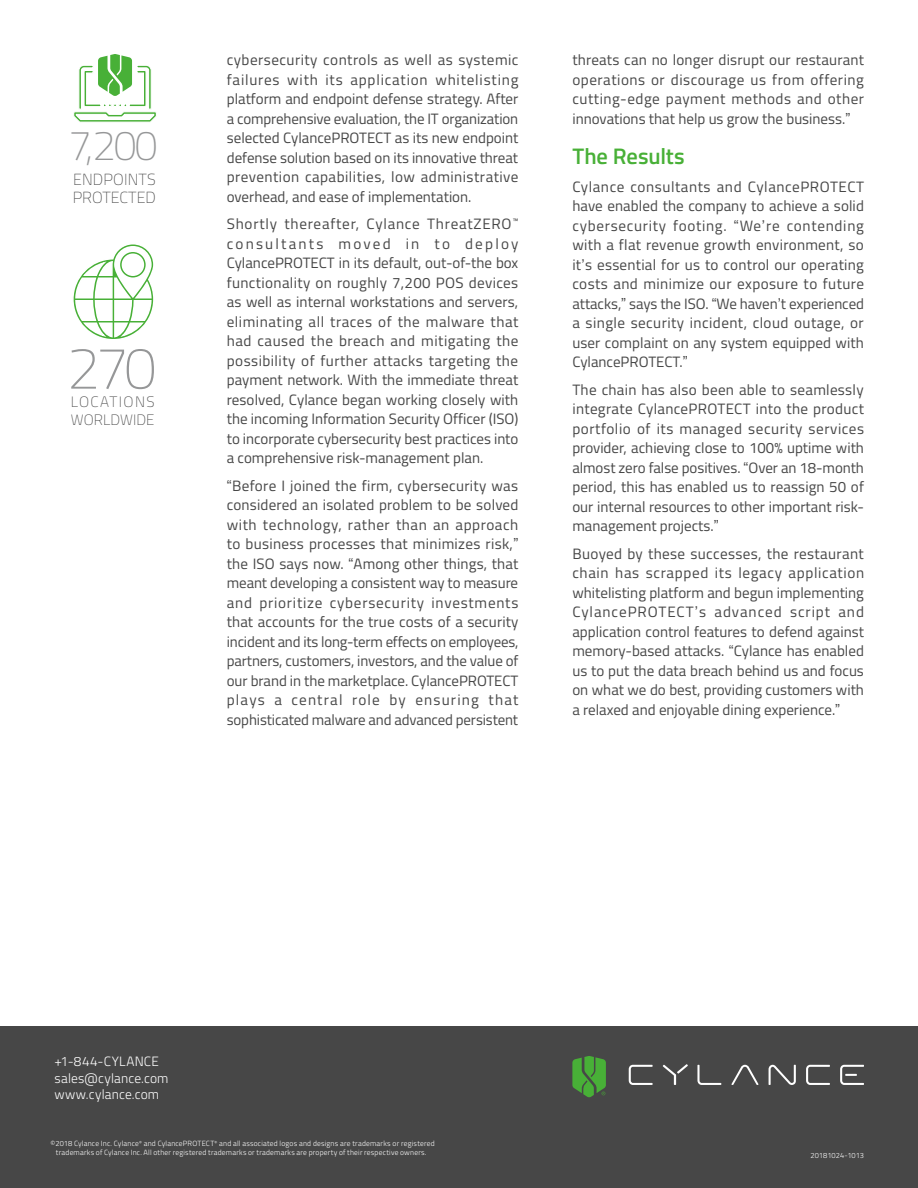
<style>
.page{position:relative;width:918px;height:1188px;background:#fff}
.page>*{position:absolute;margin:0;border:0;box-sizing:border-box;transform-origin:0 0}
.t1{font:100 59.1px "Titillium";color:#969798}
.t2{font:100 42px "Titillium";color:#969798}
.t3{font:600 22.5px "Titillium";letter-spacing:-.005em;color:#48b037}
.t4{font:100 16.05px/18.1px "Titillium";letter-spacing:.005em;color:#474747}
.t5{font:15px/19.5px "Titillium";color:#474747;text-align:justify}
.t6{font:100 15px/18px "Titillium";letter-spacing:.02em;color:#474747}
.t7{font:300 13.5px/16.5px "Titillium";letter-spacing:.015em;color:#fff}
.t8{font:300 7.5px/9px "Titillium";letter-spacing:.025em;color:#fff;text-align:center}
.t9{font:300 7.5px "Titillium";letter-spacing:.005em;color:#fff}
.s1{font-family:"Arial"}
</style>
<div class="page">
<div style="left:0;top:1026px;width:918px;height:162px;background:#474747"></div>
<svg style="left:572px;top:1056px;width:34px;height:41px"></svg>
<svg style="left:629px;top:1064px;width:235px;height:21px"></svg>
<svg style="left:73px;top:54px;width:83px;height:68px"></svg>
<svg style="left:73px;top:244px;width:81px;height:95px"></svg>
<h2 class="t2" style="left:68px;top:116px;width:91px">7,200</h2>
<p class="t4" style="left:73px;top:170px;width:85px">ENDPOINTS<br>PROTECTED</p>
<h1 class="t1" style="left:67px;top:326px;width:91px">270</h1>
<p class="t6" style="left:71px;top:392px;width:85px">LOCATIONS<br>WORLDWIDE</p>
<p class="t5" style="left:227px;top:50px;width:293px">cybersecurity controls as well as systemic failures with its application whitelisting platform and endpoint defense strategy. After a comprehensive evaluation, the IT organization selected CylancePROTECT as its new endpoint defense solution based on its innovative threat prevention capabilities, low administrative overhead, and ease of implementation.</p>
<p class="t5" style="left:227px;top:214px;width:293px">Shortly thereafter, Cylance ThreatZERO<sup>™ </sup>consultants moved in to deploy CylancePROTECT in its default, out-of-the box functionality on roughly 7,200 POS devices as well as internal workstations and servers, eliminating all traces of the malware that had caused the breach and mitigating the possibility of further attacks targeting the payment network. With the immediate threat resolved, Cylance began working closely with the incoming Information Security Officer (ISO) to incorporate cybersecurity best practices into a comprehensive risk-management plan.</p>
<p class="t5" style="left:227px;top:475px;width:293px"><span class="s1">“</span>Before I joined the firm, cybersecurity was considered an isolated problem to be solved with technology, rather than an approach to business processes that minimizes risk,<span class="s1">” </span>the ISO says now. <span class="s1">“</span>Among other things, that meant developing a consistent way to measure and prioritize cybersecurity investments that accounts for the true costs of a security incident and its long-term effects on employees, partners, customers, investors, and the value of our brand in the marketplace. CylancePROTECT plays a central role by ensuring that sophisticated malware and advanced persistent</p>
<p class="t5" style="left:572px;top:50px;width:293px">threats can no longer disrupt our restaurant operations or discourage us from offering cutting-edge payment methods and other innovations that help us grow the business.<span class="s1">”</span></p>
<h3 class="t3" style="left:572px;top:139px;width:114px">The Results</h3>
<p class="t5" style="left:572px;top:176px;width:293px">Cylance consultants and CylancePROTECT have enabled the company to achieve a solid cybersecurity footing. <span class="s1">“</span>We<span class="s1">’</span>re contending with a flat revenue growth environment, so it<span class="s1">’</span>s essential for us to control our operating costs and minimize our exposure to future attacks,<span class="s1">”</span> says the ISO. <span class="s1">“</span>We haven<span class="s1">’</span>t experienced a single security incident, cloud outage, or user complaint on any system equipped with CylancePROTECT.<span class="s1">”</span></p>
<p class="t5" style="left:572px;top:379px;width:293px">The chain has also been able to seamlessly integrate CylancePROTECT into the product portfolio of its managed security services provider, achieving close to 100% uptime with almost zero false positives. <span class="s1">“</span>Over an 18-month period, this has enabled us to reassign 50 of our internal resources to other important risk&shy;management projects.<span class="s1">”</span></p>
<p class="t5" style="left:572px;top:543px;width:293px">Buoyed by these successes, the restaurant chain has scrapped its legacy application whitelisting platform and begun implementing CylancePROTECT<span class="s1">’</span>s advanced script and application control features to defend against memory-based attacks. <span class="s1">“</span>Cylance has enabled us to put the data breach behind us and focus on what we do best, providing customers with a relaxed and enjoyable dining experience.<span class="s1">”</span></p>
<p class="t7" style="left:54px;top:1052px;width:116px">+1-844-CYLANCE sales@cylance.com www.cylance.com</p>
<p class="t8" style="left:50px;top:1139px;width:386px">©2018 Cylance Inc. Cylance<sup>®</sup> and CylancePROTECT<sup>®</sup> and all associated logos and designs are trademarks or registered trademarks of Cylance Inc. All other registered trademarks or trademarks are property of their respective owners.</p>
<p class="t9" style="left:810px;top:1150px;width:55px">20181024-1013</p>
</div>
